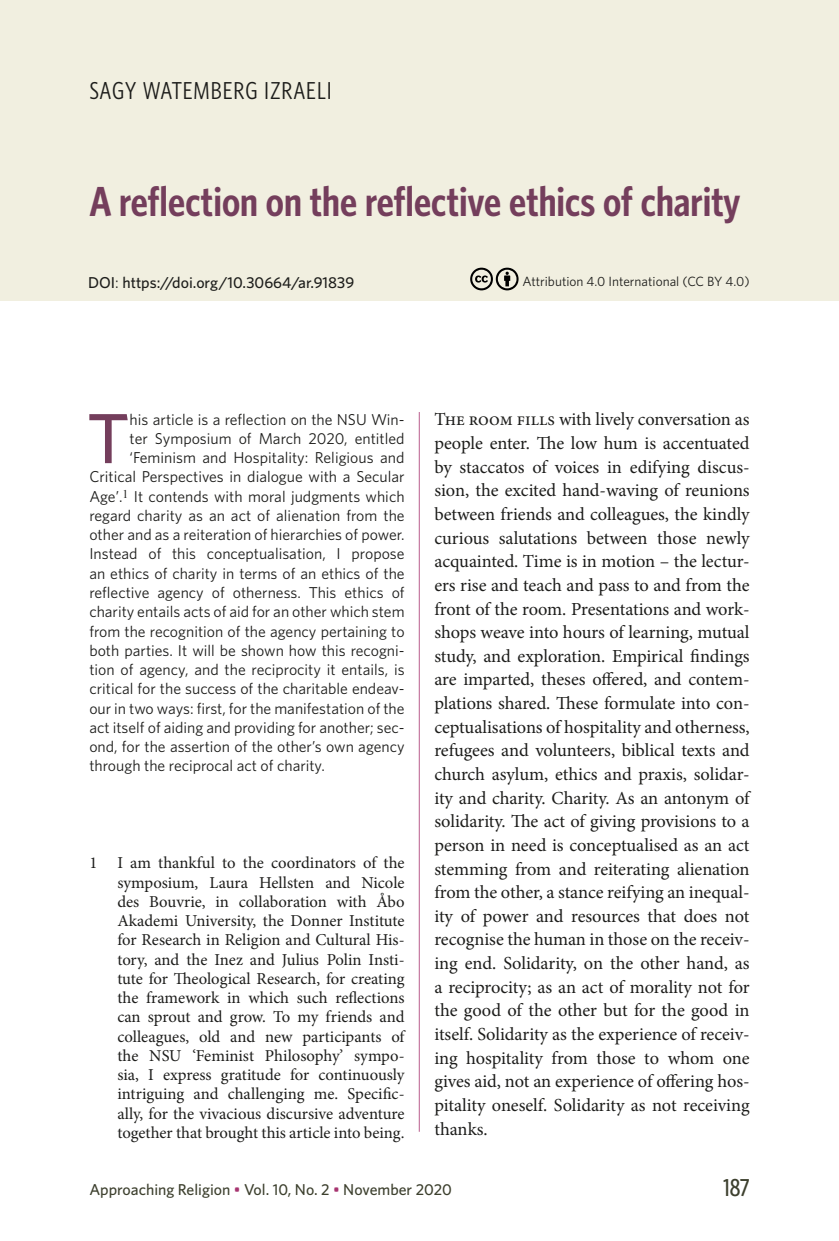
<style>
.page{position:relative;width:839px;height:1241px;background:#fff}
.page>*{position:absolute;margin:0;border:0;box-sizing:border-box;transform-origin:0 0}
.Ingressi{font:500 71.05px "Whitney";color:#743e5c}
.Artikkeli_otsikko{font:600 42px "Whitney Condensed";color:#743e5c}
.Kirjoittaja{font:24.5px "Whitney Condensed";letter-spacing:.04em;color:#1d1d1b}
.t1{font:500 24.5px "Whitney Condensed";color:#3d402e}
.Leipis_1__kpl{font:18.38px/23.6px "Minion Pro";letter-spacing:-.005em;color:#1d1d1b;text-align:justify}
.Viitteet{font:16.62px/19.2px "Minion Pro";color:#1d1d1b;text-align:justify}
.Ingressi-2{font:15.75px "Whitney";color:#1d1d1b}
.t2{font:500 15.75px "Whitney";color:#3d402e}
.t3{font:500 15.75px "Whitney";color:#1d1d1b}
.t4{font:13.3px "Whitney";color:#1d1d1b}
.s1{font-weight:400}
.s2{color:#a73570}
</style>
<div class="page">
<div style="left:0;top:0;width:838px;height:301px;background:#f1efe0"></div>
<hr style="left:419px;top:412px;width:1px;height:719px;background:#b95d8d">
<svg style="left:470px;top:267px;width:49px;height:24px"></svg>
<p class="Kirjoittaja" style="left:89px;top:76px;width:244px">SAGY WATEMBERG IZRAELI</p>
<h1 class="Artikkeli_otsikko" style="left:89px;top:174px;width:652px">A reflection on the reflective ethics of charity</h1>
<p class="t3" style="left:88px;top:272px;width:267px">DOI<span class="s1">:</span> https://doi.org/10.30664/ar.91839</p>
<p class="t4" style="left:522px;top:273px;width:229px">Attribution 4.0 International (CC BY 4.0)</p>
<p class="Ingressi" style="left:87px;top:391px;width:44px">T</p>
<p class="Ingressi-2" style="left:130px;top:408px;width:276px">his article is a reflection on the NSU Win-</p>
<p class="Ingressi-2" style="left:130px;top:428px;width:276px">ter Symposium of March 2020, entitled</p>
<p class="Ingressi-2" style="left:130px;top:447px;width:276px">‘Feminism and Hospitality: Religious and</p>
<p class="Ingressi-2" style="left:89px;top:466px;width:317px">Critical Perspectives in dialogue with a Secular</p>
<p class="Ingressi-2" style="left:89px;top:485px;width:316px">Age’.<sup>1</sup> It contends with moral judgments which</p>
<p class="Ingressi-2" style="left:89px;top:505px;width:317px">regard charity as an act of alienation from the</p>
<p class="Ingressi-2" style="left:89px;top:524px;width:317px">other and as a reiteration of hierarchies of power.</p>
<p class="Ingressi-2" style="left:89px;top:543px;width:316px">Instead of this conceptualisation, I propose</p>
<p class="Ingressi-2" style="left:89px;top:562px;width:317px">an ethics of charity in terms of an ethics of the</p>
<p class="Ingressi-2" style="left:89px;top:582px;width:317px">reflective agency of otherness. This ethics of</p>
<p class="Ingressi-2" style="left:89px;top:601px;width:317px">charity entails acts of aid for an other which stem</p>
<p class="Ingressi-2" style="left:89px;top:620px;width:317px">from the recognition of the agency pertaining to</p>
<p class="Ingressi-2" style="left:89px;top:639px;width:317px">both parties. It will be shown how this recogni-</p>
<p class="Ingressi-2" style="left:89px;top:659px;width:317px">tion of agency, and the reciprocity it entails, is</p>
<p class="Ingressi-2" style="left:89px;top:678px;width:317px">critical for the success of the charitable endeav-</p>
<p class="Ingressi-2" style="left:89px;top:697px;width:316px">our in two ways: first, for the manifestation of the</p>
<p class="Ingressi-2" style="left:89px;top:716px;width:317px">act itself of aiding and providing for another; sec-</p>
<p class="Ingressi-2" style="left:89px;top:736px;width:317px">ond, for the assertion of the other’s own agency</p>
<p class="Ingressi-2" style="left:89px;top:755px;width:237px">through the reciprocal act of charity.</p>
<p class="Viitteet" style="left:117px;top:853px;width:290px;text-indent:-28px">1 I am thankful to the coordinators of the symposium, Laura Hellsten and Nicole des Bouvrie, in collaboration with Åbo Akademi University, the Donner Institute for Research in Religion and Cultural His&shy;tory, and the Inez and Julius Polin Insti&shy;tute for Theological Research, for creating the framework in which such reflections can sprout and grow. To my friends and colleagues, old and new participants of the NSU ‘Feminist Philosophy’ sympo&shy;sia, I express gratitude for continuously intriguing and challenging me. Specific&shy;ally, for the vivacious discursive adventure together that brought this article into being.</p>
<p class="Leipis_1__kpl" style="left:434px;top:407px;width:318px">The room fills with lively conversation as people enter. The low hum is accentuated by staccatos of voices in edifying discus&shy;sion, the excited hand-waving of reunions between friends and colleagues, the kindly curious salutations between those newly acquainted. Time is in motion – the lectur&shy;ers rise and teach and pass to and from the front of the room. Presentations and work&shy;shops weave into hours of learning, mutual study, and exploration. Empirical findings are imparted, theses offered, and contem&shy;plations shared. These formulate into con&shy;ceptualisations of hospitality and otherness, refugees and volunteers, biblical texts and church asylum, ethics and praxis, solidar&shy;ity and charity. Charity. As an antonym of solidarity. The act of giving provisions to a person in need is conceptualised as an act stemming from and reiterating alienation from the other, a stance reifying an inequal&shy;ity of power and resources that does not recognise the human in those on the receiv&shy;ing end. Solidarity, on the other hand, as a reciprocity; as an act of morality not for the good of the other but for the good in itself. Solidarity as the experience of receiv&shy;ing hospitality from those to whom one gives aid, not an experience of offering hos&shy;pitality oneself. Solidarity as not receiving thanks.</p>
<p class="t2" style="left:89px;top:1179px;width:364px">Approaching Religion <span class="s2">•</span> Vol. 10, No. 2 <span class="s2">•</span> November 2020</p>
<h3 class="t1" style="left:723px;top:1171px;width:28px">187</h3>
</div>
